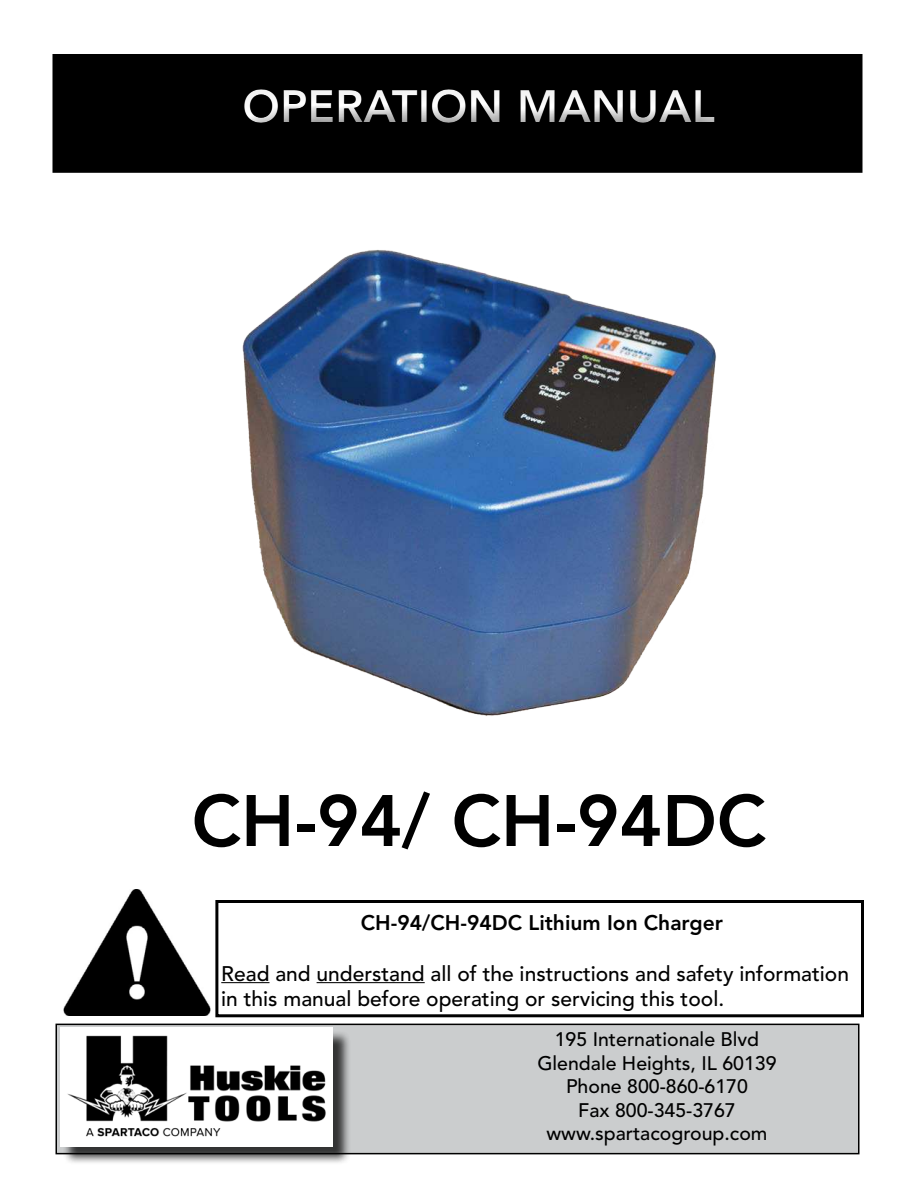
<style>
.page{position:relative;width:918px;height:1188px;background:#fff}
.page>*{position:absolute;margin:0;border:0;box-sizing:border-box;transform-origin:0 0}
.t1{font:800 72px "Avenir";color:#000}
.t2{font:800 45px "Avenir";color:#fff}
.t3{font:500 21px/25.2px "Avenir";color:#000}
.t4{font:800 21px "Avenir";color:#000}
.t5{font:500 19.5px/23.4px "Avenir";color:#000;text-align:center}
</style>
<div class="page">
<div style="left:56px;top:58px;width:803px;height:111px;background:#000"></div>
<div style="left:53px;top:54px;width:810px;height:119px;border:8px solid #000"></div>
<hr style="left:221px;top:982px;width:49px;height:1px;background:#000">
<hr style="left:317px;top:982px;width:108px;height:1px;background:#000">
<img style="left:63px;top:889px;width:148px;height:126px">
<div style="left:215px;top:900px;width:649px;height:117px;border:3px solid #000"></div>
<img style="left:242px;top:250px;width:474px;height:466px">
<div style="left:56px;top:1024px;width:803px;height:130px;background:#cbcdce"></div>
<div style="left:56px;top:1024px;width:804px;height:130px;border:2px solid #000"></div>
<div style="left:62px;top:1030px;width:289px;height:136px;background:#000;opacity:.75"></div>
<img style="left:60px;top:1028px;width:273px;height:119px">
<h2 class="t2" style="left:243px;top:87px;width:474px">OPERATION MANUAL</h2>
<h1 class="t1" style="left:192px;top:791px;width:576px">CH-94/ CH-94DC</h1>
<p class="t4" style="left:361px;top:914px;width:364px">CH-94/CH-94DC Lithium Ion Charger</p>
<p class="t3" style="left:221px;top:963px;width:629px">Read and understand all of the instructions and safety information in this manual before operating or servicing this tool.</p>
<p class="t5" style="left:537px;top:1030px;width:241px">195 Internationale Blvd<br>Glendale Heights, IL 60139<br>Phone 800-860-6170<br>Fax 800-345-3767 www.spartacogroup.com</p>
</div>
